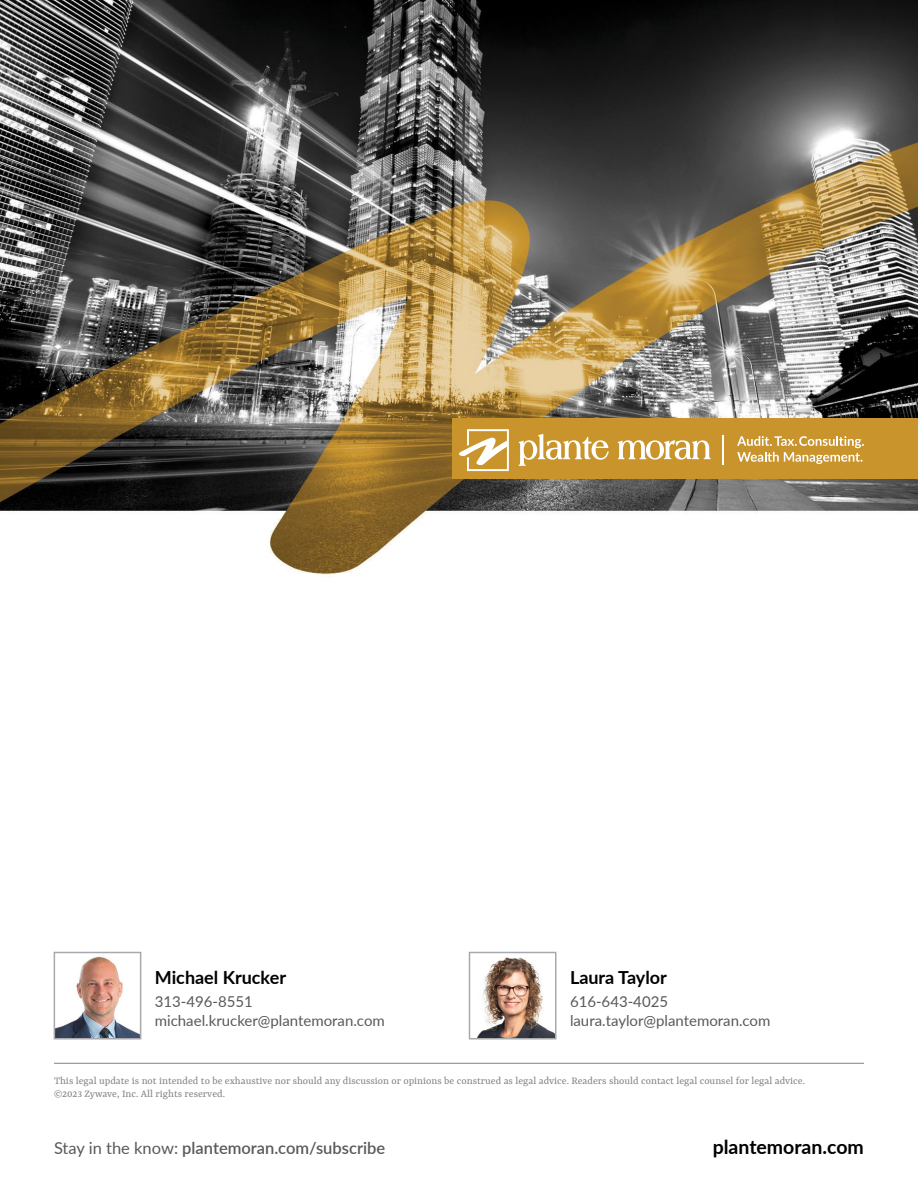
<style>
.page{position:relative;width:918px;height:1188px;background:#fff}
.page>*{position:absolute;margin:0;border:0;box-sizing:border-box;transform-origin:0 0}
.t1{font:700 19.5px "Lato";color:#000}
.t2{font:700 18px "Lato";color:#000}
.t3{font:600 16.5px "Lato";color:#58595b}
.t4{font:15px/19.5px "Lato";color:#58595b}
.t5{font:11.25px/13.5px "Rasa";color:#808285}
.s1{font-weight:400}
</style>
<div class="page">
<hr style="left:54px;top:1063px;width:810px;height:1px;background:#808285">
<img style="left:0;top:0;width:918px;height:577px">
<div style="left:452px;top:418px;width:466px;height:61px;background:#c9942b"></div>
<svg style="left:459px;top:429px;width:50px;height:42px"></svg>
<svg style="left:519px;top:434px;width:90px;height:32px"></svg>
<svg style="left:618px;top:440px;width:93px;height:20px"></svg>
<svg style="left:737px;top:436px;width:127px;height:28px"></svg>
<svg style="left:723px;top:436px;width:1px;height:29px"></svg>
<img style="left:57px;top:956px;width:81px;height:81px">
<div style="left:54px;top:952px;width:87px;height:88px;border:2px solid #a7a9ac"></div>
<img style="left:477px;top:957px;width:76px;height:80px">
<div style="left:469px;top:952px;width:87px;height:88px;border:2px solid #a7a9ac"></div>
<h2 class="t2" style="left:155px;top:964px;width:133px">Michael Krucker</h2>
<h3 class="t4" style="left:155px;top:991px;width:231px">313-496-8551 michael.krucker@plantemoran.com</h3>
<h2 class="t2" style="left:570px;top:964px;width:98px">Laura Taylor</h2>
<h3 class="t4" style="left:570px;top:991px;width:202px">616-643-4025 laura.taylor@plantemoran.com</h3>
<p class="t5" style="left:54px;top:1074px;width:753px">This legal update is not intended to be exhaustive nor should any discussion or opinions be construed as legal advice. Readers should contact legal counsel for legal advice. ©2023 Zywave, Inc. All rights reserved.</p>
<h3 class="t3" style="left:54px;top:1136px;width:333px"><span class="s1">Stay in the know:</span> plantemoran.com/subscribe</h3>
<h1 class="t1" style="left:713px;top:1133px;width:153px">plantemoran.com</h1>
</div>
